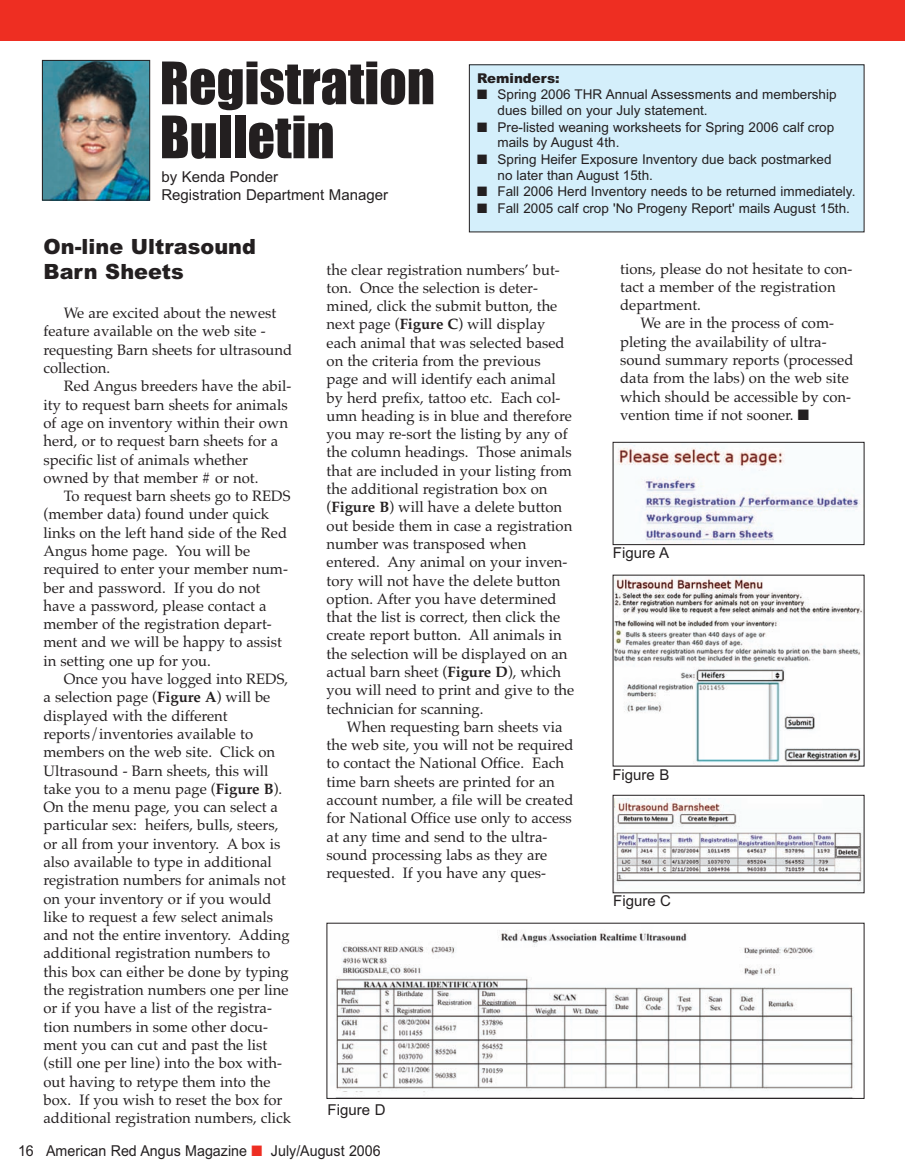
<style>
.page{position:relative;width:905px;height:1175px;background:#fff}
.page>*{position:absolute;margin:0;border:0;box-sizing:border-box;transform-origin:0 0}
.t1{font:54px/54px "Impact";color:#231f20}
.t2{font:900 21px/25.2px "Arial";color:#231f20}
.t3{font:15px/18.3px "Palatino";color:#231f20}
.t4{font:15px/18px "Arial";color:#231f20}
.t5{font:15px "Arial";color:#231f20;scale:.95 1}
.t6{font:13.5px/15.8px "Arial";color:#231f20}
.t7{font:900 13.5px "Arial";color:#231f20}
.s1{font-weight:700}
.s2{color:#ee2e22}
</style>
<div class="page">
<div style="left:0;top:0;width:904px;height:40px;background:#ee2e22"></div>
<img style="left:44px;top:62px;width:104px;height:136px">
<div style="left:42px;top:60px;width:108px;height:140px;border:1px solid #231f20"></div>
<img style="left:617px;top:444px;width:244px;height:99px">
<div style="left:612px;top:442px;width:252px;height:103px;border:1px solid #231f20"></div>
<img style="left:614px;top:577px;width:248px;height:187px">
<img style="left:615px;top:798px;width:247px;height:87px">
<div style="left:612px;top:795px;width:252px;height:98px;border:1px solid #231f20"></div>
<img style="left:336px;top:930px;width:518px;height:162px">
<div style="left:469px;top:65px;width:395px;height:167px;background:#d4effb"></div>
<h1 class="t1" style="left:160px;top:59px;width:277px">Registration<br>Bulletin</h1>
<p class="t4" style="left:161px;top:168px;width:228px">by Kenda Ponder<br>Registration Department Manager</p>
<p class="t7" style="left:477px;top:70px;width:84px">Reminders:</p>
<p class="t6" style="left:497px;top:87px;width:340px;text-indent:-20px">■ Spring 2006 THR Annual Assessments and membership dues billed on your July statement.</p>
<p class="t6" style="left:497px;top:119px;width:338px;text-indent:-20px">■ Pre-listed weaning worksheets for Spring 2006 calf crop mails by August 4th.</p>
<p class="t6" style="left:497px;top:151px;width:335px;text-indent:-20px">■ Spring Heifer Exposure Inventory due back postmarked no later than August 15th.</p>
<p class="t6" style="left:477px;top:184px;width:379px">■ Fall 2006 Herd Inventory needs to be returned immediately.</p>
<p class="t6" style="left:477px;top:200px;width:374px">■ Fall 2005 calf crop 'No Progeny Report' mails August 15th.</p>
<h2 class="t2" style="left:44px;top:234px;width:214px">On-line Ultrasound<br>Barn Sheets</h2>
<p class="t3" style="left:43px;top:304px;width:250px;text-indent:20px">We are excited about the newest feature available on the web site - requesting Barn sheets for ultrasound collection.</p>
<p class="t3" style="left:43px;top:377px;width:249px;text-indent:20px">Red Angus breeders have the abil&shy;ity to request barn sheets for animals of age on inventory within their own herd, or to request barn sheets for a specific list of animals whether owned by that member # or not.</p>
<p class="t3" style="left:43px;top:487px;width:248px;text-indent:20px">To request barn sheets go to REDS (member data) found under quick links on the left hand side of the Red<br>Angus home page. You will be required to enter your member num&shy;ber and password. If you do not have a password, please contact a member of the registration depart&shy;ment and we will be happy to assist in setting one up for you.</p>
<p class="t3" style="left:43px;top:669px;width:249px;text-indent:20px">Once you have logged into REDS, a selection page (<span class="s1">Figure A</span>) will be displayed with the different reports/inventories available to members on the web site. Click on Ultrasound - Barn sheets, this will take you to a menu page (<span class="s1">Figure B</span>).<br>On the menu page, you can select a particular sex: heifers, bulls, steers, or all from your inventory. A box is also available to type in additional registration numbers for animals not on your inventory or if you would like to request a few select animals and not the entire inventory. Adding additional registration numbers to this box can either be done by typing the registration numbers one per line or if you have a list of the registra&shy;tion numbers in some other docu&shy;ment you can cut and past the list (still one per line) into the box with&shy;out having to retype them into the box. If you wish to reset the box for additional registration numbers, click</p>
<p class="t3" style="left:326px;top:260px;width:249px">the clear registration numbers’ but&shy;ton. Once the selection is deter&shy;mined, click the submit button, the next page (<span class="s1">Figure C</span>) will display each animal that was selected based on the criteria from the previous page and will identify each animal by herd prefix, tattoo etc. Each col&shy;umn heading is in blue and therefore you may re-sort the listing by any of the column headings. Those animals that are included in your listing from the additional registration box on (<span class="s1">Figure B</span>) will have a delete button out beside them in case a registration number was transposed when entered. Any animal on your inven&shy;tory will not have the delete button option. After you have determined that the list is correct, then click the create report button. All animals in the selection will be displayed on an actual barn sheet (<span class="s1">Figure D</span>), which you will need to print and give to the technician for scanning.</p>
<p class="t3" style="left:326px;top:717px;width:248px;text-indent:20px">When requesting barn sheets via the web site, you will not be required to contact the National Office. Each time barn sheets are printed for an account number, a file will be created for National Office use only to access at any time and send to the ultra&shy;sound processing labs as they are requested. If you have any ques-</p>
<p class="t4" style="left:327px;top:1100px;width:59px">Figure D</p>
<p class="t5" style="left:18px;top:1142px;width:383px">16 American Red Angus Magazine <span class="s2">■</span> July/August 2006</p>
<p class="t3" style="left:620px;top:259px;width:234px">tions, please do not hesitate to con&shy;tact a member of the registration department.</p>
<p class="t3" style="left:620px;top:314px;width:235px;text-indent:20px">We are in the process of com&shy;pleting the availability of ultra&shy;sound summary reports (processed data from the labs) on the web site which should be accessible by con&shy;vention time if not sooner. ■</p>
<p class="t4" style="left:613px;top:544px;width:58px">Figure A</p>
<p class="t4" style="left:612px;top:766px;width:59px">Figure B</p>
<p class="t4" style="left:613px;top:891px;width:59px">Figure C</p>
</div>
